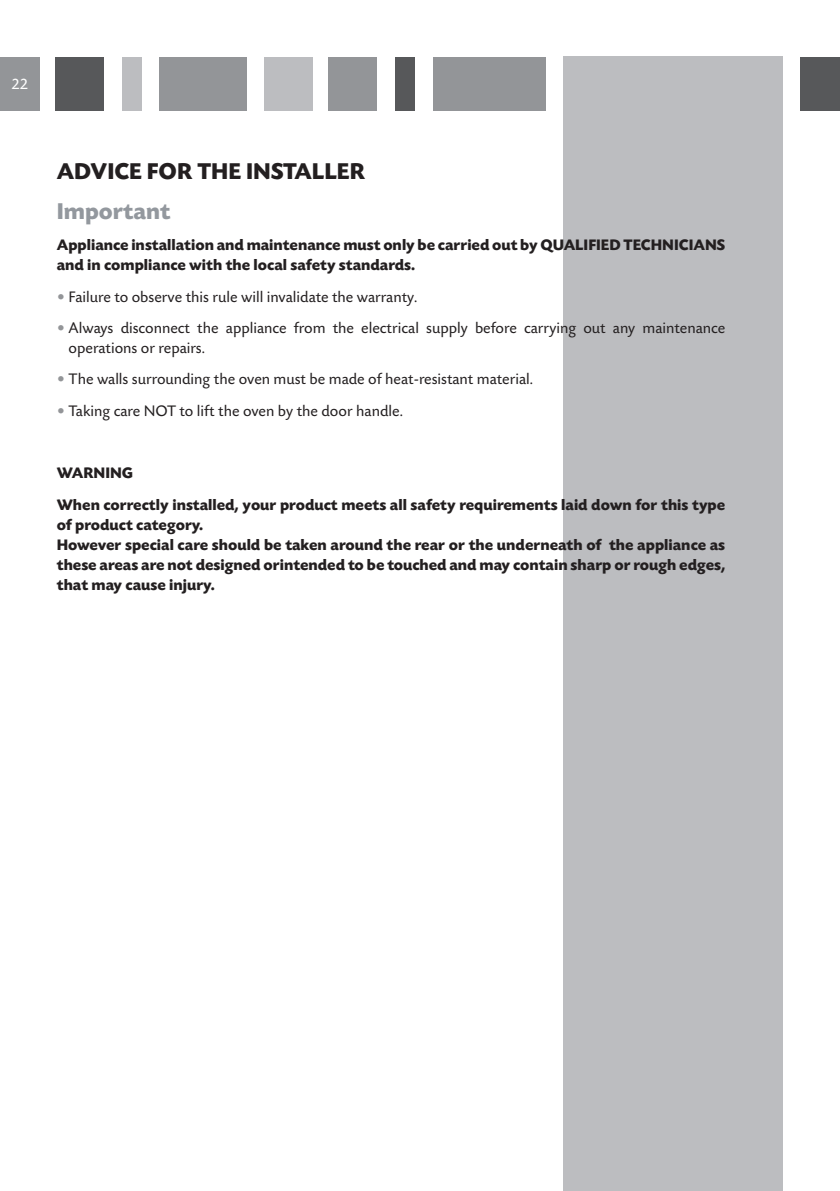
<style>
.page{position:relative;width:840px;height:1191px;background:#fff}
.page>*{position:absolute;margin:0;border:0;box-sizing:border-box;transform-origin:0 0}
.t1{font:700 24px "Today SBOP";color:#231f20}
.t2{font:700 24px "Today SBOP";color:#93989e}
.t3{font:700 16px/20px "Today SBOP";color:#231f20}
.t4{font:16px/20px "Today SBOP";color:#231f20}
.t5{font:16px "Today SBOP";color:#fff}
.s1{color:#939598}
</style>
<div class="page">
<div style="left:0;top:57px;width:40px;height:53px;background:#939598"></div>
<div style="left:56px;top:57px;width:48px;height:53px;background:#57585a"></div>
<div style="left:122px;top:57px;width:19px;height:53px;background:#bcbdc0"></div>
<div style="left:159px;top:57px;width:88px;height:53px;background:#939598"></div>
<div style="left:264px;top:57px;width:48px;height:53px;background:#bcbdc0"></div>
<div style="left:328px;top:57px;width:49px;height:53px;background:#939598"></div>
<div style="left:563px;top:57px;width:219px;height:1134px;background:#bcbdc0"></div>
<div style="left:395px;top:57px;width:19px;height:53px;background:#57585a"></div>
<div style="left:432px;top:57px;width:113px;height:53px;background:#939598"></div>
<div style="left:800px;top:57px;width:39px;height:53px;background:#57585a"></div>
<p class="t5" style="left:11px;top:75px;width:18px">22</p>
<h1 class="t1" style="left:57px;top:158px;width:310px">ADVICE FOR THE INSTALLER</h1>
<h1 class="t2" style="left:57px;top:198px;width:115px">Important</h1>
<p class="t3" style="left:57px;top:235px;width:669px">Appliance installation and maintenance must only be carried out by QUALIFIED TECHNICIANS and in compliance with the local safety standards.</p>
<p class="t4" style="left:57px;top:287px;width:362px"><span class="s1">•</span> Failure to observe this rule will invalidate the warranty.</p>
<p class="t4" style="left:69px;top:318px;width:657px;text-indent:-12px"><span class="s1">•</span> Always disconnect the appliance from the electrical supply before carrying out any maintenance operations or repairs.</p>
<p class="t4" style="left:57px;top:370px;width:477px"><span class="s1">•</span> The walls surrounding the oven must be made of heat-resistant material.</p>
<p class="t4" style="left:57px;top:401px;width:347px"><span class="s1">•</span> Taking care NOT to lift the oven by the door handle.</p>
<p class="t3" style="left:57px;top:458px;width:669px;line-height:31.4px">WARNING<br>When correctly installed, your product meets all safety requirements laid down for this type</p>
<p class="t3" style="left:57px;top:515px;width:669px">of product category.<br>However special care should be taken around the rear or the underneath of the appliance as these areas are not designed orintended to be touched and may contain sharp or rough edges, that may cause injury.</p>
</div>
